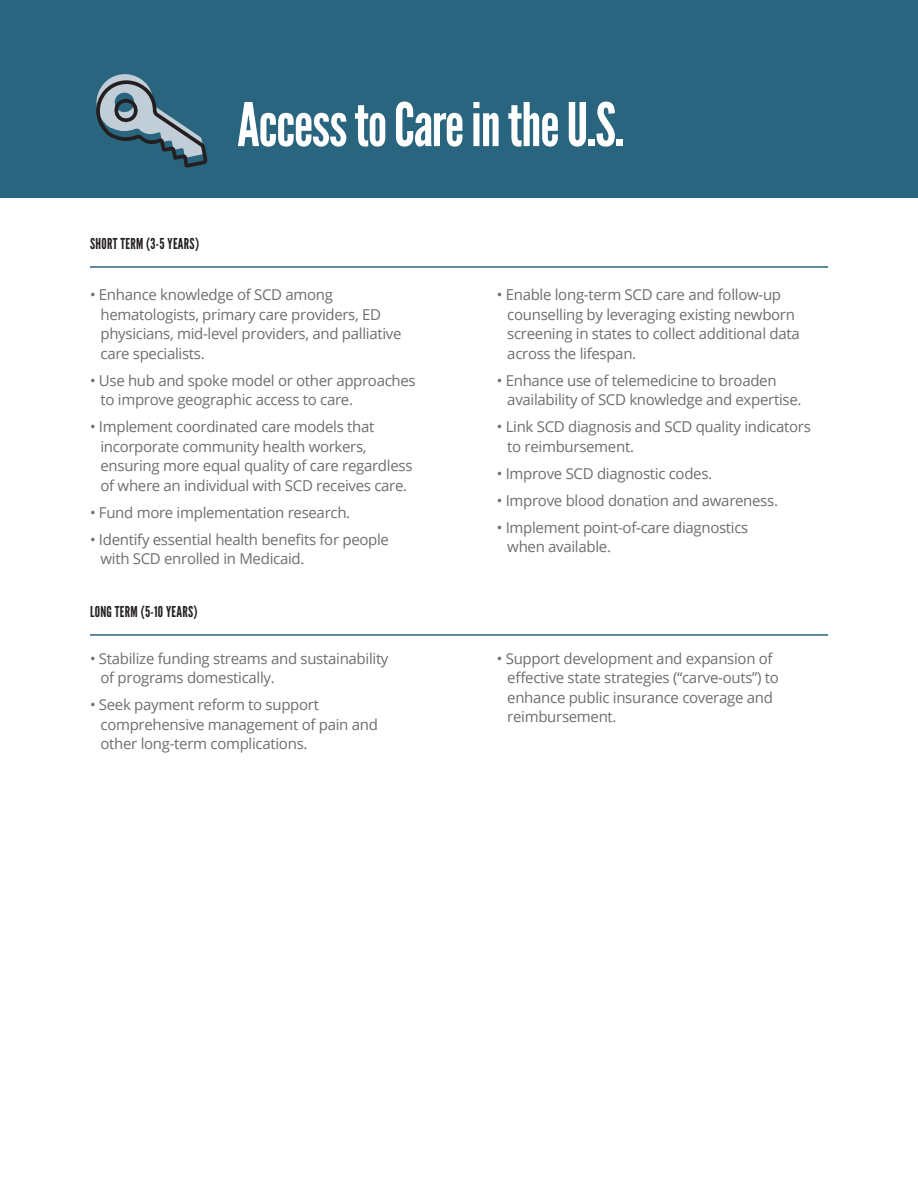
<style>
.page{position:relative;width:918px;height:1188px;background:#fff}
.page>*{position:absolute;margin:0;border:0;box-sizing:border-box;transform-origin:0 0}
.t1{font:60px "League Gothic";letter-spacing:-.02em;color:#fff}
.t2{font:15px/19.5px "Open Sans";letter-spacing:-.02em;color:#6e6e6e}
.t3{font:15px "League Gothic";letter-spacing:.02em;color:#231f20}
</style>
<div class="page">
<div style="left:0;top:0;width:918px;height:198px;background:#29657e"></div>
<hr style="left:90px;top:266px;width:738px;height:2px;background:#29657e">
<hr style="left:90px;top:634px;width:738px;height:2px;background:#29657e">
<svg style="left:96px;top:74px;width:112px;height:94px"></svg>
<p class="t3" style="left:90px;top:235px;width:111px">SHORT TERM (3-5 YEARS)</p>
<p class="t1" style="left:237px;top:89px;width:388px">Access to Care in the U.S.</p>
<p class="t2" style="left:100px;top:284px;width:303px;text-indent:-10px">• Enhance knowledge of SCD among hematologists, primary care providers, ED physicians, mid-level providers, and palliative care specialists.</p>
<p class="t2" style="left:100px;top:370px;width:317px;text-indent:-10px">• Use hub and spoke model or other approaches to improve geographic access to care.</p>
<p class="t2" style="left:100px;top:416px;width:314px;text-indent:-10px">• Implement coordinated care models that incorporate community health workers, ensuring more equal quality of care regardless of where an individual with SCD receives care.</p>
<p class="t2" style="left:90px;top:502px;width:262px">• Fund more implementation research.</p>
<p class="t2" style="left:100px;top:529px;width:290px;text-indent:-10px">• Identify essential health benefits for people with SCD enrolled in Medicaid.</p>
<p class="t3" style="left:90px;top:603px;width:109px">LONG TERM (5-10 YEARS)</p>
<p class="t2" style="left:100px;top:648px;width:290px;text-indent:-10px">• Stabilize funding streams and sustainability of programs domestically.</p>
<p class="t2" style="left:100px;top:695px;width:279px;text-indent:-10px">• Seek payment reform to support comprehensive management of pain and other long-term complications.</p>
<p class="t2" style="left:507px;top:284px;width:294px;text-indent:-10px">• Enable long-term SCD care and follow-up counselling by leveraging existing newborn screening in states to collect additional data across the lifespan.</p>
<p class="t2" style="left:507px;top:370px;width:296px;text-indent:-10px">• Enhance use of telemedicine to broaden availability of SCD knowledge and expertise.</p>
<p class="t2" style="left:507px;top:416px;width:305px;text-indent:-10px">• Link SCD diagnosis and SCD quality indicators to reimbursement.</p>
<p class="t2" style="left:497px;top:463px;width:217px">• Improve SCD diagnostic codes.</p>
<p class="t2" style="left:497px;top:490px;width:283px">• Improve blood donation and awareness.</p>
<p class="t2" style="left:507px;top:517px;width:243px;text-indent:-10px">• Implement point-of-care diagnostics when available.</p>
<p class="t2" style="left:507px;top:648px;width:273px;text-indent:-10px">• Support development and expansion of effective state strategies (“carve-outs”) to enhance public insurance coverage and reimbursement.</p>
</div>
